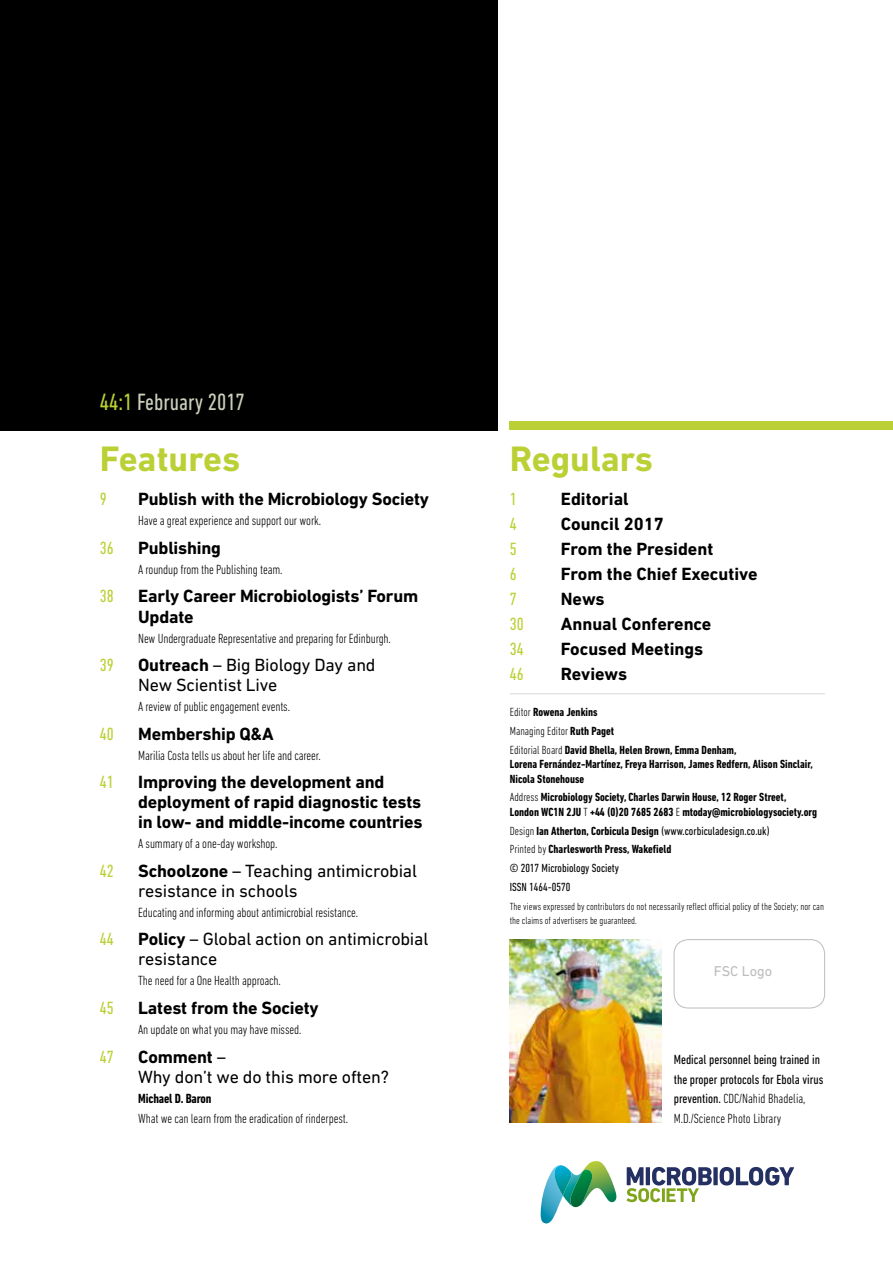
<style>
.page{position:relative;width:893px;height:1263px;background:#fff}
.page>*{position:absolute;margin:0;border:0;box-sizing:border-box;transform-origin:0 0}
.t1{font:700 36px "DIN Next LT Pro";color:#bbd034}
.t2{font:condensed 24px "DIN Next LT Pro";color:#cad0bb}
.t3{font:700 18px/20px "DIN Next LT Pro";letter-spacing:-.01em;color:#000}
.t4{font:18px/20px "DIN Next LT Pro";letter-spacing:-.01em;color:#000}
.t5{font:condensed 18px "DIN Next LT Pro";letter-spacing:-.01em;color:#bbd034}
.t6{font:14.4px "DIN Next LT Pro";color:#bcbcbc}
.t7{font:300 condensed 13.5px "DIN Next LT Pro";letter-spacing:-.01em;color:#000}
.t8{font:condensed 13.5px/19.5px "DIN Next LT Pro";color:#000}
.t9{font:700 condensed 13.5px "DIN Next LT Pro";letter-spacing:-.01em;color:#000}
.t10{font:700 condensed 12px/18.8px "DIN Next LT Pro";color:#000}
.t11{font:condensed 12px/18.8px "DIN Next LT Pro";color:#000}
.t12{font:300 condensed 10.5px/14.5px "DIN Next LT Pro";color:#000}
.s1{color:#bbd034}
.s2{font-weight:700}
.s3{font-weight:300}
</style>
<div class="page">
<div style="left:0;top:0;width:497px;height:431px;background:#000"></div>
<div style="left:510px;top:421px;width:383px;height:9px;background:#bbd034"></div>
<img style="left:510px;top:939px;width:151px;height:184px">
<div style="left:674px;top:939px;width:151px;height:69px;border:1px solid #bcbcbc;border-radius:14px"></div>
<div style="left:713px;top:1167px;width:5px;height:18px;background:#242f62"></div>
<svg style="left:720px;top:1167px;width:74px;height:18px"></svg>
<svg style="left:541px;top:1161px;width:76px;height:62px"></svg>
<img style="left:555px;top:1165px;width:17px;height:30px">
<img style="left:570px;top:1169px;width:22px;height:38px">
<svg style="left:626px;top:1167px;width:86px;height:35px"></svg>
<hr style="left:510px;top:693px;width:315px;height:1px;background:#d7d9da">
<h2 class="t2" style="left:100px;top:388px;width:146px"><span class="s1">44:1</span> February 2017</h2>
<h1 class="t1" style="left:100px;top:438px;width:142px">Features</h1>
<h3 class="t5" style="left:100px;top:489px;width:8px">9</h3>
<h3 class="t3" style="left:138px;top:489px;width:292px">Publish with the Microbiology Society</h3>
<p class="t7" style="left:138px;top:513px;width:184px">Have a great experience and support our work.</p>
<h3 class="t5" style="left:100px;top:538px;width:15px">36</h3>
<h3 class="t3" style="left:138px;top:538px;width:84px">Publishing</h3>
<p class="t7" style="left:138px;top:562px;width:146px">A roundup from the Publishing team.</p>
<h3 class="t5" style="left:100px;top:586px;width:15px">38</h3>
<h3 class="t3" style="left:138px;top:586px;width:282px">Early Career Microbiologists’ Forum<br>Update</h3>
<p class="t7" style="left:138px;top:630px;width:254px">New Undergraduate Representative and preparing for Edinburgh.</p>
<h3 class="t5" style="left:100px;top:655px;width:15px">39</h3>
<h3 class="t4" style="left:138px;top:655px;width:239px"><span class="s2">Outreach</span> – Big Biology Day and<br>New Scientist Live</h3>
<p class="t7" style="left:138px;top:699px;width:153px">A review of public engagement events.</p>
<h3 class="t5" style="left:100px;top:723px;width:15px">40</h3>
<h3 class="t3" style="left:138px;top:723px;width:137px">Membership Q&amp;A</h3>
<p class="t7" style="left:138px;top:747px;width:184px">Marilia Costa tells us about her life and career.</p>
<h3 class="t5" style="left:100px;top:772px;width:15px">41</h3>
<h3 class="t3" style="left:138px;top:772px;width:286px">Improving the development and deployment of rapid diagnostic tests in low- and middle-income countries</h3>
<p class="t7" style="left:138px;top:836px;width:141px">A summary of a one-day workshop.</p>
<h3 class="t5" style="left:100px;top:860px;width:15px">42</h3>
<h3 class="t4" style="left:138px;top:860px;width:280px"><span class="s2">Schoolzone</span> – Teaching antimicrobial resistance in schools</h3>
<p class="t7" style="left:138px;top:905px;width:221px">Educating and informing about antimicrobial resistance.</p>
<h3 class="t5" style="left:100px;top:929px;width:15px">44</h3>
<h3 class="t4" style="left:138px;top:929px;width:292px"><span class="s2">Policy</span> – Global action on antimicrobial resistance</h3>
<p class="t7" style="left:138px;top:973px;width:144px">The need for a One Health approach.</p>
<h3 class="t5" style="left:100px;top:998px;width:15px">45</h3>
<h3 class="t3" style="left:138px;top:998px;width:182px">Latest from the Society</h3>
<p class="t7" style="left:138px;top:1022px;width:165px">An update on what you may have missed.</p>
<h3 class="t5" style="left:100px;top:1046px;width:15px">47</h3>
<h3 class="t4" style="left:138px;top:1046px;width:252px"><span class="s2">Comment</span> –<br>Why don’t we do this more often?</h3>
<p class="t9" style="left:138px;top:1090px;width:75px">Michael D. Baron</p>
<p class="t7" style="left:138px;top:1110px;width:211px">What we can learn from the eradication of rinderpest.</p>
<h1 class="t1" style="left:510px;top:438px;width:145px">Regulars</h1>
<h3 class="t5" style="left:510px;top:489px;width:8px">1</h3>
<h3 class="t3" style="left:561px;top:489px;width:69px">Editorial</h3>
<h3 class="t5" style="left:510px;top:514px;width:8px">4</h3>
<h3 class="t3" style="left:561px;top:514px;width:104px">Council 2017</h3>
<h3 class="t5" style="left:510px;top:539px;width:8px">5</h3>
<h3 class="t3" style="left:561px;top:539px;width:154px">From the President</h3>
<h3 class="t5" style="left:510px;top:564px;width:8px">6</h3>
<h3 class="t3" style="left:561px;top:564px;width:198px">From the Chief Executive</h3>
<h3 class="t5" style="left:510px;top:589px;width:8px">7</h3>
<h3 class="t3" style="left:561px;top:589px;width:45px">News</h3>
<h3 class="t5" style="left:510px;top:614px;width:15px">30</h3>
<h3 class="t3" style="left:561px;top:614px;width:152px">Annual Conference</h3>
<h3 class="t5" style="left:510px;top:639px;width:15px">34</h3>
<h3 class="t3" style="left:561px;top:639px;width:144px">Focused Meetings</h3>
<h3 class="t5" style="left:510px;top:664px;width:15px">46</h3>
<h3 class="t3" style="left:561px;top:664px;width:68px">Reviews</h3>
<p class="t10" style="left:510px;top:703px;width:228px"><span class="s3">Editor</span> Rowena Jenkins<br><span class="s3">Managing Editor</span> Ruth Paget<br><span class="s3">Editorial Board</span> David Bhella, Helen Brown, Emma Denham,</p>
<p class="t10" style="left:510px;top:757px;width:305px;line-height:14.5px">Lorena Fernández-Martínez, Freya Harrison, James Redfern, Alison Sinclair,<br>Nicola Stonehouse</p>
<p class="t10" style="left:510px;top:790px;width:309px;line-height:14.5px"><span class="s3">Address</span> Microbiology Society, Charles Darwin House, 12 Roger Street,<br>London WC1N 2JU <span class="s3">T</span> +44 (0)20 7685 2683 <span class="s3">E</span> mtoday@microbiologysociety.org</p>
<p class="t11" style="left:510px;top:821px;width:262px"><span class="s3">Design</span> <span class="s2">Ian Atherton, Corbicula Design</span> (www.corbiculadesign.co.uk)<br><span class="s3">Printed by</span> <span class="s2">Charlesworth Press, Wakefield<br></span>© 2017 Microbiology Society<br>ISSN 1464-0570</p>
<p class="t12" style="left:510px;top:899px;width:316px">The views expressed by contributors do not necessarily reflect official policy of the Society; nor can the claims of advertisers be guaranteed.</p>
<p class="t6" style="left:714px;top:962px;width:60px">FSC Logo</p>
<p class="t8" style="left:674px;top:1050px;width:151px">Medical personnel being trained in the proper protocols for Ebola virus prevention. <span class="s3">CDC/Nahid Bhadelia, M.D./Science Photo Library</span></p>
</div>
